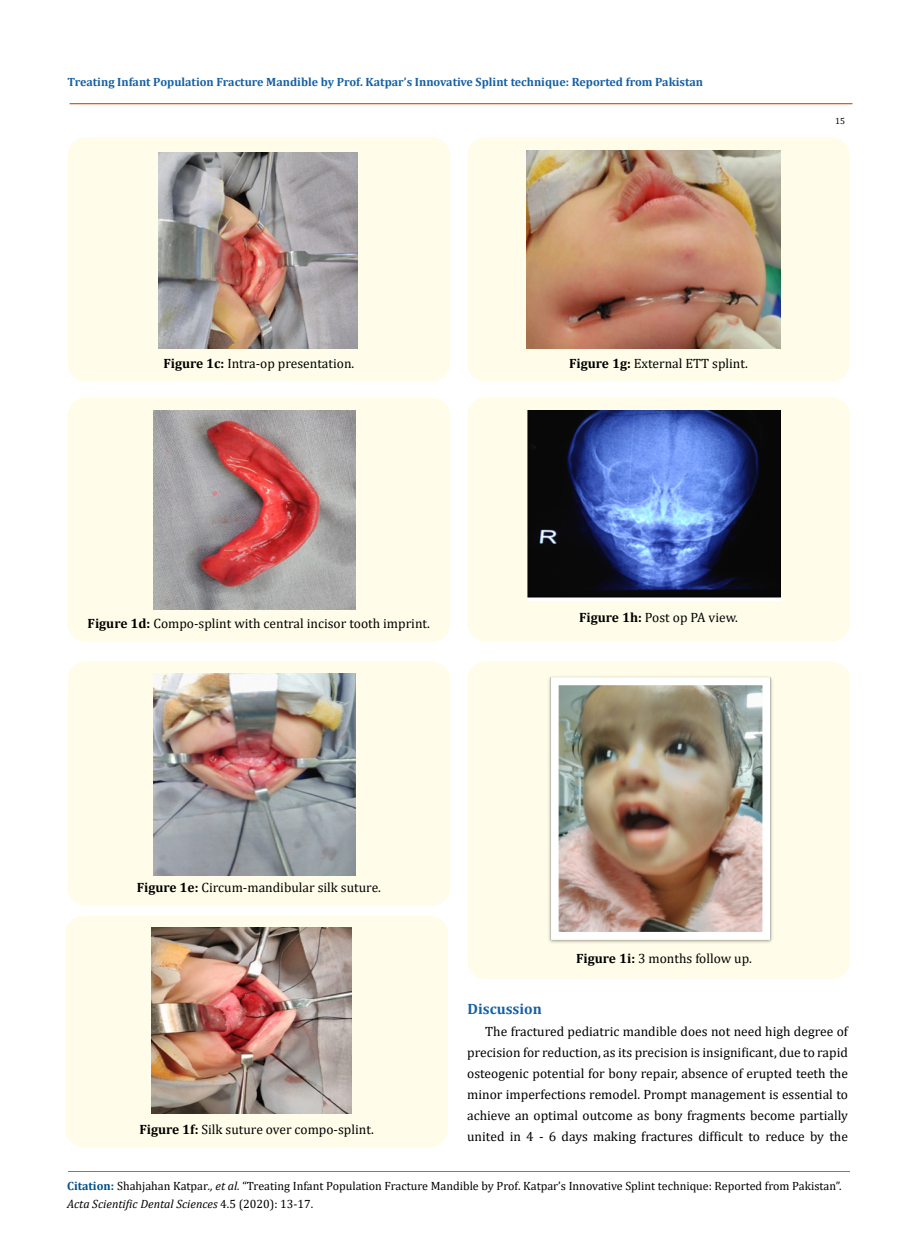
<style>
.page{position:relative;width:917px;height:1260px;background:#fff}
.page>*{position:absolute;margin:0;border:0;box-sizing:border-box;transform-origin:0 0}
.t1{font:700 15px "Cambria";color:#1560a6}
.t2{font:13.5px/21px "Cambria";color:#000;text-align:justify}
.t3{font:12px/18px "Cambria";color:#000}
.t4{font:700 12px "Cambria";color:#1560a6}
.t5{font:9px "Cambria";color:#000}
.s1{font-weight:700}
.s2{font-weight:700;color:#035089}
.s3{font-style:italic}
</style>
<div class="page">
<div style="left:67px;top:137px;width:383px;height:245px;background:#fffde9;border-radius:18px"></div>
<img style="left:159px;top:152px;width:198px;height:197px">
<div style="left:67px;top:398px;width:383px;height:244px;background:#fffde9;border-radius:18px"></div>
<img style="left:153px;top:411px;width:203px;height:198px">
<div style="left:67px;top:662px;width:383px;height:244px;background:#fffde9;border-radius:18px"></div>
<img style="left:153px;top:674px;width:203px;height:202px">
<div style="left:65px;top:916px;width:383px;height:232px;background:#fffde9;border-radius:18px"></div>
<img style="left:152px;top:928px;width:199px;height:185px">
<div style="left:467px;top:137px;width:382px;height:245px;background:#fffde9;border-radius:18px"></div>
<img style="left:527px;top:150px;width:253px;height:199px">
<div style="left:467px;top:397px;width:382px;height:245px;background:#fffde9;border-radius:18px"></div>
<img style="left:527px;top:411px;width:253px;height:189px">
<div style="left:467px;top:662px;width:382px;height:317px;background:#fffde9;border-radius:18px"></div>
<img style="left:549px;top:676px;width:224px;height:267px">
<hr style="left:70px;top:104px;width:782px;height:1px;background:#e05d1a">
<div style="left:70px;top:103px;width:782px;height:1px;border:1px solid #e05d1a"></div>
<hr style="left:68px;top:1171px;width:781px;height:1px;background:#e05d1a">
<p class="t4" style="left:67px;top:73px;width:637px">Treating Infant Population Fracture Mandible by Prof. Katpar’s Innovative Splint technique: Reported from Pakistan</p>
<p class="t5" style="left:835px;top:115px;width:11px">15</p>
<p class="t2" style="left:163px;top:353px;width:192px"><span class="s1">Figure 1c:</span> Intra-op presentation.</p>
<p class="t2" style="left:569px;top:353px;width:180px"><span class="s1">Figure 1g:</span> External ETT splint.</p>
<p class="t2" style="left:88px;top:613px;width:344px"><span class="s1">Figure 1d:</span> Compo-splint with central incisor tooth imprint.</p>
<p class="t2" style="left:579px;top:607px;width:160px"><span class="s1">Figure 1h:</span> Post op PA view.</p>
<p class="t2" style="left:137px;top:877px;width:246px"><span class="s1">Figure 1e:</span> Circum-mandibular silk suture.</p>
<p class="t1" style="left:467px;top:999px;width:76px">Discussion</p>
<p class="t2" style="left:576px;top:948px;width:177px"><span class="s1">Figure 1i:</span> 3 months follow up.</p>
<p class="t2" style="left:139px;top:1119px;width:236px"><span class="s1">Figure 1f:</span> Silk suture over compo-splint.</p>
<p class="t2" style="left:467px;top:1020px;width:382px;text-indent:18px">The fractured pediatric mandible does not need high degree of precision for reduction, as its precision is insignificant, due to rapid osteogenic potential for bony repair, absence of erupted teeth the minor imperfections remodel. Prompt management is essential to achieve an optimal outcome as bony fragments become partially united in 4 - 6 days making fractures difficult to reduce by the</p>
<p class="t3" style="left:67px;top:1177px;width:775px"><span class="s2">Citation:</span> Shahjahan Katpar<span class="s3">., et al.</span> “Treating Infant Population Fracture Mandible by Prof. Katpar’s Innovative Splint technique: Reported from Pakistan”.<br><span class="s3">Acta Scientific Dental Sciences</span> 4.5 (2020): 13-17.</p>
</div>
